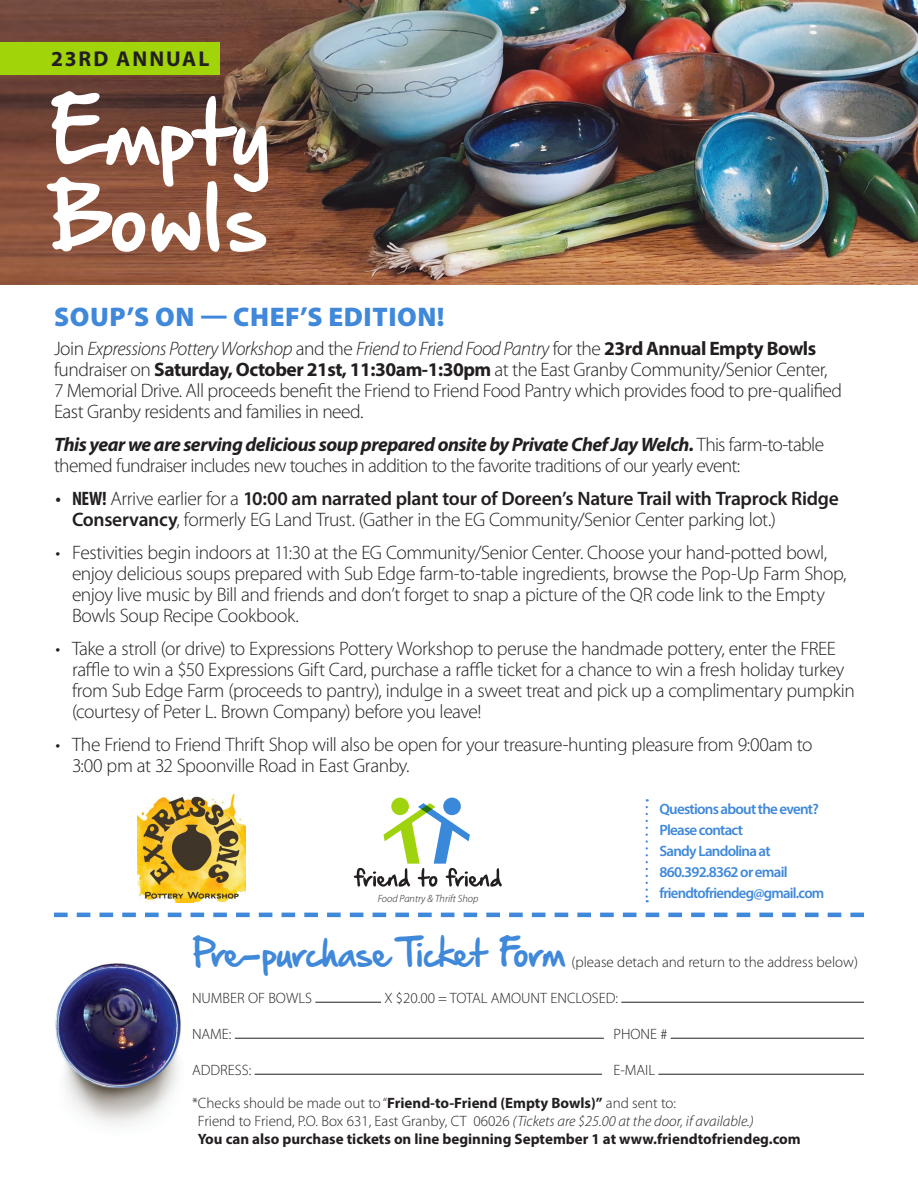
<style>
.page{position:relative;width:918px;height:1188px;background:#fff}
.page>*{position:absolute;margin:0;border:0;box-sizing:border-box;transform-origin:0 0}
.head_large{font:105.6px "Hand Of Sean Pro";color:#fff}
.head_large-2{font:105.6px "Hand Of Sean Pro";color:#fff;scale:1.05 1}
.t1{font:45px "Hand Of Sean Pro";letter-spacing:-.01em;color:#3f88da}
.head_small{font:900 27px "Myriad Pro";letter-spacing:.02em;color:#3f88da}
.t2{font:700 21.45px "Myriad Pro";letter-spacing:.095em;color:#231f20}
.t3{font:300 19.5px/21px "Myriad Pro";letter-spacing:-.025em;color:#231f20}
.t4{font:700 15px/18px "Myriad Pro";color:#231f20}
.t5{font:300 15px "Myriad Pro";color:#231f20}
.t6{font:600 15px/21px "Myriad Pro";letter-spacing:-.05em;color:#3f88da}
.t7{font:italic 300 10.5px "Myriad Pro";color:#231f20}
.s1{font-style:italic}
.s2{font-weight:700}
.s3{font-weight:700;font-style:italic}
.s4{font-weight:700;font-stretch:condensed}
.s5{font-weight:600}
.s6{font-weight:300}
.s7{font-weight:300;font-style:italic}
</style>
<div class="page">
<img style="left:0;top:0;width:918px;height:284px">
<img style="left:55px;top:963px;width:126px;height:163px">
<svg style="left:54px;top:913px;width:810px;height:4px"></svg>
<hr style="left:315px;top:1002px;width:66px;height:1px;background:#231f20">
<hr style="left:621px;top:1002px;width:243px;height:1px;background:#231f20">
<hr style="left:235px;top:1038px;width:369px;height:1px;background:#231f20">
<hr style="left:671px;top:1038px;width:193px;height:1px;background:#231f20">
<hr style="left:255px;top:1074px;width:347px;height:1px;background:#231f20">
<hr style="left:658px;top:1074px;width:206px;height:1px;background:#231f20">
<svg style="left:646px;top:807px;width:2px;height:95px"></svg>
<div style="left:0;top:42px;width:220px;height:32px;background:#a2d40a"></div>
<div style="left:391px;top:798px;width:18px;height:17px;background:#9fd30d;border-radius:50%"></div>
<div style="left:443px;top:798px;width:18px;height:17px;background:#3a88da;border-radius:50%"></div>
<svg style="left:354px;top:803px;width:148px;height:84px"></svg>
<img style="left:138px;top:795px;width:107px;height:107px">
<p class="t2" style="left:51px;top:45px;width:160px">23RD ANNUAL</p>
<p class="head_large" style="left:50px;top:64px;width:224px">Empty</p>
<p class="head_large-2" style="left:50px;top:150px;width:209px">Bowls</p>
<p class="head_small" style="left:54px;top:299px;width:392px">SOUP’S ON — CHEF’S EDITION!</p>
<p class="t3" style="left:54px;top:337px;width:790px">Join <span class="s1">Expressions Pottery Workshop</span> and the <span class="s1">Friend to Friend Food Pantry</span> for the <span class="s2">23rd Annual Empty Bowls </span>fundraiser on <span class="s2">Saturday, October 21st, 11:30am-1:30pm</span> at the East Granby Community/Senior Center,<br>7 Memorial Drive. All proceeds benefit the Friend to Friend Food Pantry which provides food to pre-qualified East Granby residents and families in need.</p>
<p class="t3" style="left:54px;top:433px;width:772px"><span class="s3">This year we are serving delicious soup prepared onsite by Private Chef Jay Welch.</span> This farm-to-table themed fundraiser includes new touches in addition to the favorite traditions of our yearly event:</p>
<p class="t3" style="left:72px;top:487px;width:768px;text-indent:-16px"><span class="s4">• NEW!</span> Arrive earlier for a <span class="s5">10:00 am narrated plant tour of Doreen’s Nature Trail with Traprock Ridge<br>Conservancy</span>, formerly EG Land Trust. (Gather in the EG Community/Senior Center parking lot.)</p>
<p class="t3" style="left:72px;top:541px;width:776px;text-indent:-16px">• Festivities begin indoors at 11:30 at the EG Community/Senior Center. Choose your hand-potted bowl, enjoy delicious soups prepared with Sub Edge farm-to-table ingredients, browse the Pop-Up Farm Shop, enjoy live music by Bill and friends and don’t forget to snap a picture of the QR code link to the Empty Bowls Soup Recipe Cookbook.</p>
<p class="t3" style="left:72px;top:637px;width:784px;text-indent:-16px">• Take a stroll (or drive) to Expressions Pottery Workshop to peruse the handmade pottery, enter the FREE raffle to win a $50 Expressions Gift Card, purchase a raffle ticket for a chance to win a fresh holiday turkey from Sub Edge Farm (proceeds to pantry), indulge in a sweet treat and pick up a complimentary pumpkin (courtesy of Peter L. Brown Company) before you leave!</p>
<p class="t3" style="left:72px;top:733px;width:742px;text-indent:-16px">• The Friend to Friend Thrift Shop will also be open for your treasure-hunting pleasure from 9:00am to<br>3:00 pm at 32 Spoonville Road in East Granby.</p>
<p class="t7" style="left:378px;top:892px;width:102px">Food Pantry &amp; Thrift Shop</p>
<p class="t6" style="left:659px;top:798px;width:166px">Questions about the event?<br>Please contact<br>Sandy Landolina at<br>860.392.8362 or email friendtofriendeg@gmail.com</p>
<p class="t1" style="left:192px;top:923px;width:375px">Pre-purchase Ticket Form</p>
<p class="t5" style="left:572px;top:953px;width:288px">(please detach and return to the address below)</p>
<p class="t5" style="left:192px;top:989px;width:122px">NUMBER OF BOWLS</p>
<p class="t5" style="left:384px;top:989px;width:235px">X $20.00 = TOTAL AMOUNT ENCLOSED:</p>
<p class="t5" style="left:192px;top:1025px;width:41px">NAME:</p>
<p class="t5" style="left:614px;top:1025px;width:55px">PHONE #</p>
<p class="t5" style="left:192px;top:1061px;width:61px">ADDRESS:</p>
<p class="t5" style="left:614px;top:1061px;width:43px">E-MAIL</p>
<p class="t4" style="left:198px;top:1093px;width:605px;text-indent:-6px"><span class="s6">*Checks should be made out to “</span>Friend-to-Friend (Empty Bowls)” <span class="s6">and sent to:<br>Friend to Friend, P.O. Box 631, East Granby, CT 06026</span> <span class="s7">(Tickets are $25.00 at the door, if available.)<br></span>You can also purchase tickets on line beginning September 1 at www.friendtofriendeg.com</p>
</div>
